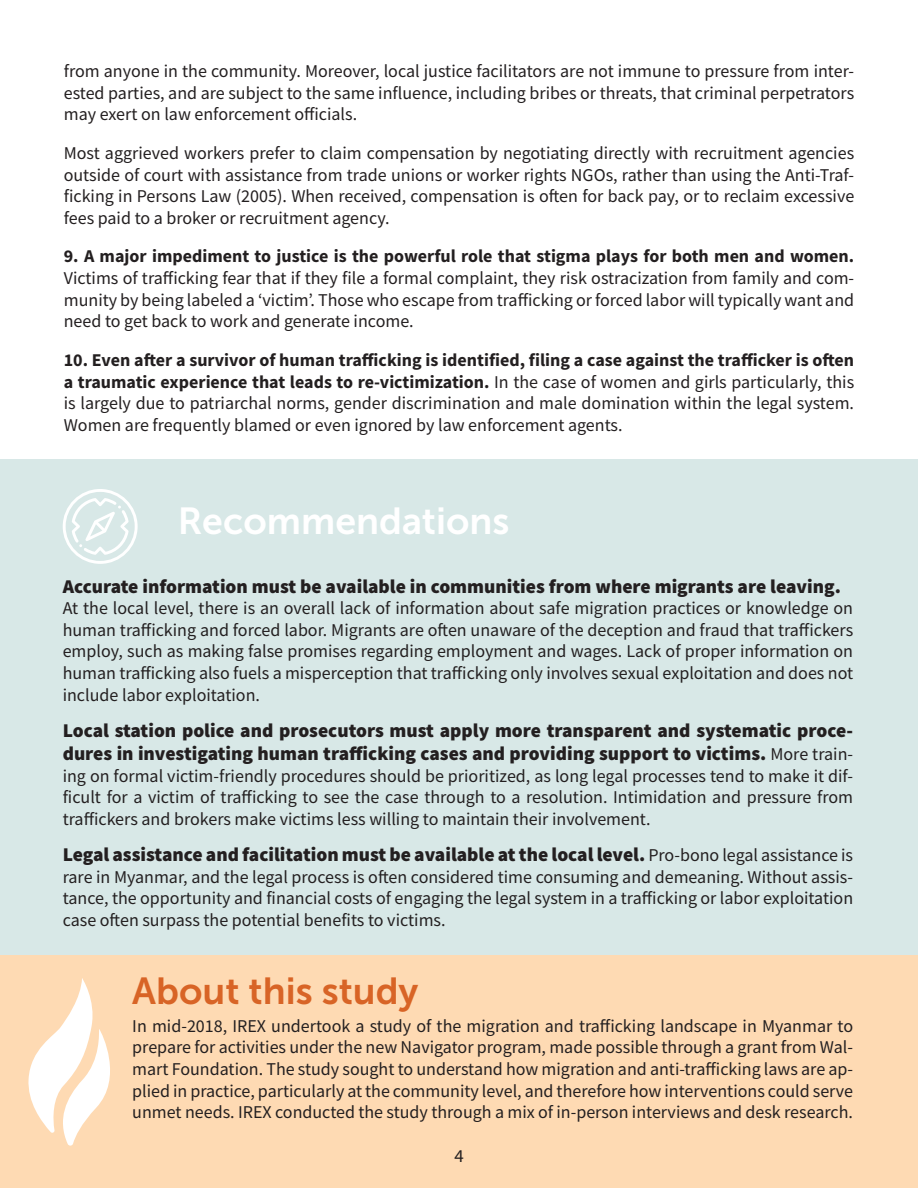
<style>
.page{position:relative;width:918px;height:1188px;background:#fff}
.page>*{position:absolute;margin:0;border:0;box-sizing:border-box;transform-origin:0 0}
.t1{font:37.5px "Museo Sans 700";color:#fff}
.t2{font:37.5px "Museo Sans 700";color:#d86426}
.t3{font:900 19.5px/23.4px "Source Sans Pro";color:#231f20}
.t4{font:18px/21.6px "Source Sans Pro";color:#231f20;text-align:justify}
.t5{font:18px "Myriad Pro";color:#231f20}
.s1{font-weight:700}
.s2{font-weight:400;font-size:18px}
</style>
<div class="page">
<div style="left:0;top:955px;width:918px;height:233px;background:#fedab3"></div>
<svg style="left:28px;top:978px;width:82px;height:168px"></svg>
<div style="left:0;top:459px;width:918px;height:496px;background:#d8e8e7"></div>
<svg style="left:63px;top:489px;width:75px;height:75px"></svg>
<p class="t4" style="left:64px;top:60px;width:792px">from anyone in the community. Moreover, local justice facilitators are not immune to pressure from inter&shy;ested parties, and are subject to the same influence, including bribes or threats, that criminal perpetrators may exert on law enforcement officials.</p>
<p class="t4" style="left:64px;top:142px;width:792px">Most aggrieved workers prefer to claim compensation by negotiating directly with recruitment agencies outside of court with assistance from trade unions or worker rights NGOs, rather than using the Anti-Traf&shy;ficking in Persons Law (2005). When received, compensation is often for back pay, or to reclaim excessive fees paid to a broker or recruitment agency.</p>
<p class="t4" style="left:64px;top:246px;width:792px"><span class="s1">9. A major impediment to justice is the powerful role that stigma plays for both men and women.<br></span>Victims of trafficking fear that if they file a formal complaint, they risk ostracization from family and com&shy;munity by being labeled a ‘victim’. Those who escape from trafficking or forced labor will typically want and need to get back to work and generate income.</p>
<p class="t4" style="left:64px;top:349px;width:792px"><span class="s1">10. Even after a survivor of human trafficking is identified, filing a case against the trafficker is often a traumatic experience that leads to re-victimization.</span> In the case of women and girls particularly, this is largely due to patriarchal norms, gender discrimination and male domination within the legal system.<br>Women are frequently blamed or even ignored by law enforcement agents.</p>
<p class="t1" style="left:178px;top:500px;width:333px">Recommendations</p>
<p class="t3" style="left:63px;top:574px;width:780px">Accurate information must be available in communities from where migrants are leaving.</p>
<p class="t4" style="left:63px;top:597px;width:792px">At the local level, there is an overall lack of information about safe migration practices or knowledge on human trafficking and forced labor. Migrants are often unaware of the deception and fraud that traffickers employ, such as making false promises regarding employment and wages. Lack of proper information on human trafficking also fuels a misperception that trafficking only involves sexual exploitation and does not include labor exploitation.</p>
<p class="t3" style="left:63px;top:718px;width:792px">Local station police and prosecutors must apply more transparent and systematic proce&shy;dures in investigating human trafficking cases and providing support to victims. <span class="s2">More train-</span></p>
<p class="t4" style="left:63px;top:765px;width:792px">ing on formal victim-friendly procedures should be prioritized, as long legal processes tend to make it dif&shy;ficult for a victim of trafficking to see the case through to a resolution. Intimidation and pressure from traffickers and brokers make victims less willing to maintain their involvement.</p>
<p class="t3" style="left:63px;top:843px;width:792px">Legal assistance and facilitation must be available at the local level. <span class="s2">Pro-bono legal assistance is</span></p>
<p class="t4" style="left:63px;top:866px;width:792px">rare in Myanmar, and the legal process is often considered time consuming and demeaning. Without assis&shy;tance, the opportunity and financial costs of engaging the legal system in a trafficking or labor exploitation case often surpass the potential benefits to victims.</p>
<p class="t2" style="left:132px;top:970px;width:287px">About this study</p>
<p class="t4" style="left:132px;top:1015px;width:722px">In mid-2018, IREX undertook a study of the migration and trafficking landscape in Myanmar to prepare for activities under the new Navigator program, made possible through a grant from Wal&shy;mart Foundation. The study sought to understand how migration and anti-trafficking laws are ap&shy;plied in practice, particularly at the community level, and therefore how interventions could serve unmet needs. IREX conducted the study through a mix of in-person interviews and desk research.</p>
<p class="t5" style="left:454px;top:1145px;width:11px">4</p>
</div>
